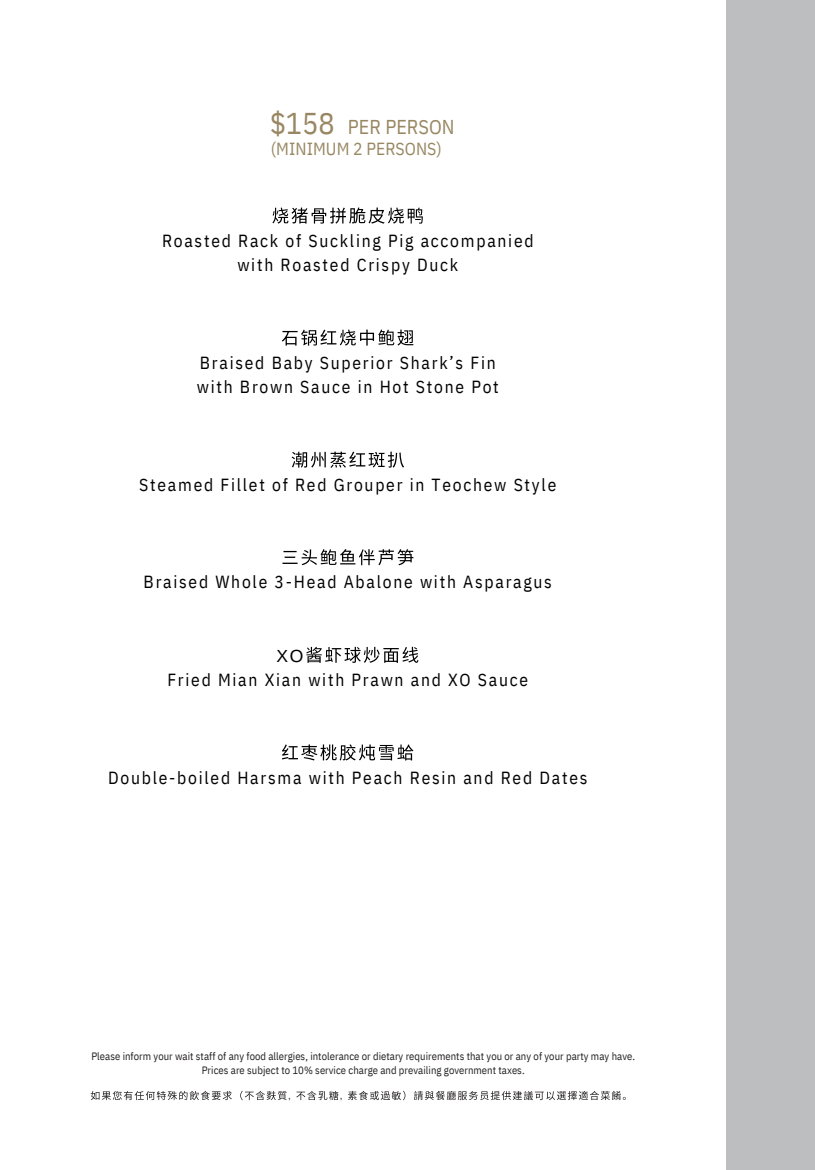
<style>
.page{position:relative;width:815px;height:1170px;background:#fff}
.page>*{position:absolute;margin:0;border:0;box-sizing:border-box;transform-origin:0 0}
.t1{font:20px "IBM Plex Sans Cond";letter-spacing:.005em;color:#988762}
.t2{font:17.5px/24.4px "IBM Plex Sans Cond";letter-spacing:.1em;color:#000;text-align:center}
.t3{font:17.5px "IBM Plex Sans Cond";letter-spacing:.005em;color:#988762}
.t4{font:17.5px "Arimo";color:#000}
.t5{font:10.62px/13.1px "IBM Plex Sans Cond";letter-spacing:.005em;color:#231f20;text-align:center}
.t6{font:10px "Arimo";color:#231f20}
.s1{font-size:30px}
</style>
<div class="page">
<div style="left:727px;top:0;width:88px;height:1169px;background:#bcbec0"></div>
<svg style="left:91px;top:1091px;width:141px;height:8px"></svg>
<svg style="left:240px;top:1090px;width:47px;height:9px"></svg>
<svg style="left:296px;top:1091px;width:42px;height:8px"></svg>
<svg style="left:348px;top:1090px;width:57px;height:9px"></svg>
<svg style="left:414px;top:1091px;width:212px;height:8px"></svg>
<svg style="left:272px;top:207px;width:151px;height:16px"></svg>
<svg style="left:282px;top:329px;width:131px;height:16px"></svg>
<svg style="left:291px;top:451px;width:113px;height:16px"></svg>
<svg style="left:282px;top:549px;width:131px;height:16px"></svg>
<svg style="left:306px;top:646px;width:112px;height:16px"></svg>
<svg style="left:282px;top:744px;width:131px;height:16px"></svg>
<p class="t1" style="left:270px;top:114px;width:186px"><span class="s1">$158</span> PER PERSON</p>
<p class="t3" style="left:271px;top:137px;width:172px">(MINIMUM 2 PERSONS)</p>
<p class="t2" style="left:162px;top:228px;width:373px">Roasted Rack of Suckling Pig accompanied with Roasted Crispy Duck</p>
<p class="t2" style="left:197px;top:350px;width:304px;text-align:left">Braised Baby Superior Shark’s Fin with Brown Sauce in Hot Stone Pot</p>
<p class="t2" style="left:139px;top:472px;width:418px">Steamed Fillet of Red Grouper in Teochew Style</p>
<p class="t2" style="left:144px;top:569px;width:410px">Braised Whole 3-Head Abalone with Asparagus</p>
<p class="t4" style="left:276px;top:645px;width:29px">XO</p>
<p class="t2" style="left:167px;top:667px;width:362px">Fried Mian Xian with Prawn and XO Sauce</p>
<p class="t2" style="left:108px;top:764px;width:481px">Double-boiled Harsma with Peach Resin and Red Dates</p>
<p class="t5" style="left:91px;top:1049px;width:545px">Please inform your wait staff of any food allergies, intolerance or dietary requirements that you or any of your party may have.<br>Prices are subject to 10% service charge and prevailing government taxes.</p>
<p class="t6" style="left:288px;top:1089px;width:4px">,</p>
<p class="t6" style="left:340px;top:1089px;width:4px">,</p>
</div>
